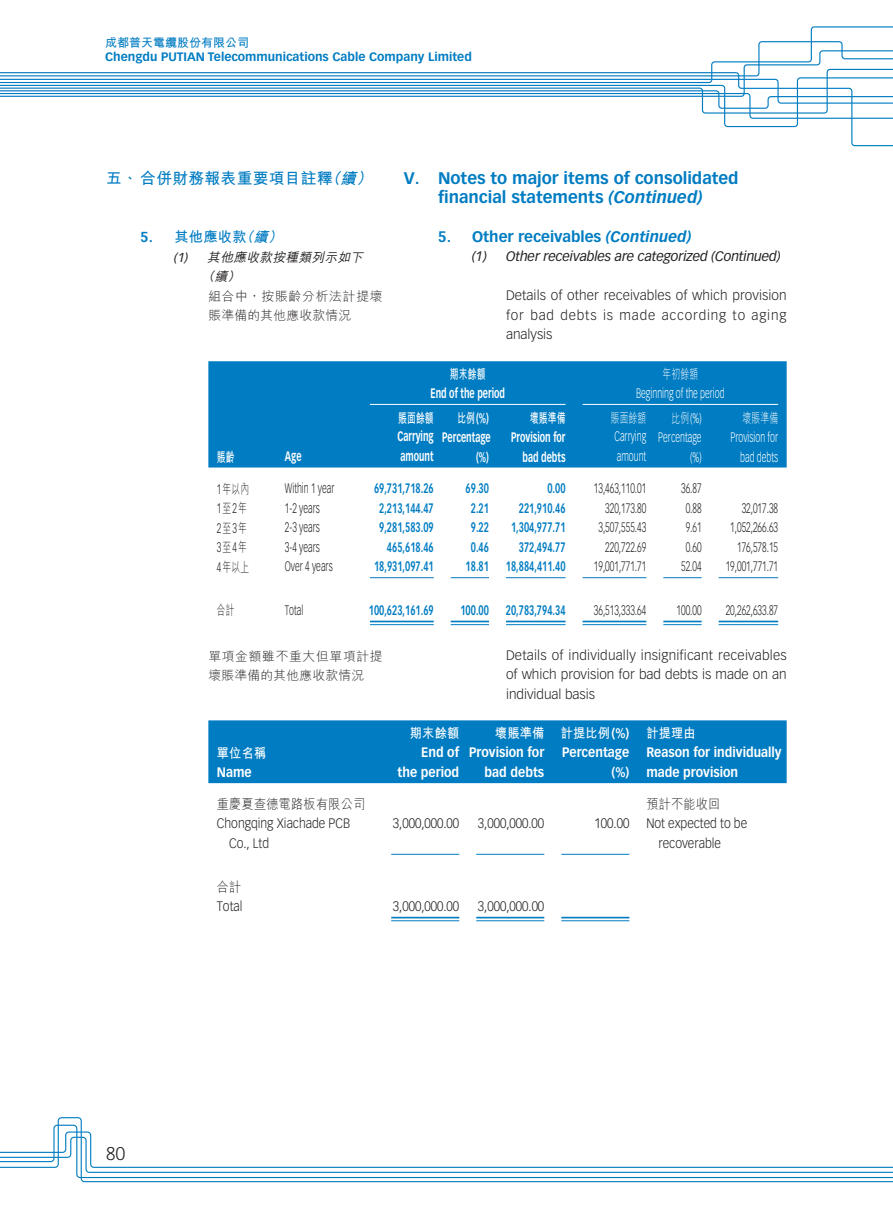
<style>
.page{position:relative;width:893px;height:1212px;background:#fff}
.page>*{position:absolute;margin:0;border:0;box-sizing:border-box;transform-origin:0 0}
.t1{font:300 18px "Vectora LT Std";color:#231f20}
.t2{font:700 16.5px/19.5px "Vectora LT Std";color:#007cc2;text-align:center}
.t3{font:700 15.75px "M Hei HK";letter-spacing:.02em;color:#007cc2}
.t4{font:700 15px "Vectora LT Std";color:#007cc2}
.t5{font:700 14.25px "M Hei HK";letter-spacing:.02em;color:#007cc2}
.t6{font:300 13.5px "Vectora LT Std";color:#231f20;scale:.65 1}
.t7{font:300 13.5px/19.5px "Vectora LT Std";color:#231f20;text-align:justify}
.t8{font:700 13.5px "Vectora LT Std";color:#007cc2;scale:.65 1}
.t9{font:300 13.5px/19.5px "Vectora LT Std";color:#231f20;scale:.9 1}
.t10{font:700 13.5px/19.5px "Vectora LT Std";color:#fff;text-align:right;scale:.9 1}
.t11{font:300 13.5px/19.5px "Vectora LT Std";color:#fff;text-align:right;scale:.65 1}
.t12{font:700 13.5px/19.5px "Vectora LT Std";color:#fff;text-align:right;scale:.65 1}
.t13{font:italic 13.5px "Vectora LT Std";letter-spacing:-.01em;color:#231f20}
.t14{font:700 13.5px "M Hei HK";letter-spacing:.02em;color:#fff;scale:.9 1}
.t15{font:300 13.5px "M Hei HK";letter-spacing:.02em;color:#231f20;scale:.9 1}
.t16{font:700 13.5px "M Hei HK";letter-spacing:.02em;color:#fff;scale:.65 1}
.t17{font:300 13.5px "M Hei HK";letter-spacing:.02em;color:#fff;scale:.65 1}
.t18{font:300 13.5px "M Hei HK";letter-spacing:.02em;color:#231f20;scale:.65 1}
.t19{font:300 12.75px/19.5px "M Hei HK";letter-spacing:.055em;color:#231f20}
.t20{font:italic 500 12.75px/19.5px "M Hei HK";color:#231f20}
.t21{font:700 12px "Vectora LT Std";color:#007cc2}
.t22{font:700 12px "M Hei HK";color:#007cc2}
.s1{font-style:italic}
.s2{font-family:"Vectora LT Std"}
.s3{font-family:"Vectora LT Std";font-weight:400}
.s4{font-family:"M Hei HK"}
</style>
<div class="page">
<svg style="left:0;top:41px;width:893px;height:78px"></svg>
<svg style="left:0;top:1117px;width:893px;height:65px"></svg>
<div style="left:208px;top:361px;width:579px;height:106px;background:#007cc2"></div>
<hr style="left:370px;top:404px;width:196px;height:1px;background:#fff">
<hr style="left:583px;top:404px;width:195px;height:1px;background:#fff">
<hr style="left:370px;top:577px;width:64px;height:1px;background:#007cc2">
<hr style="left:451px;top:577px;width:38px;height:1px;background:#007cc2">
<hr style="left:506px;top:577px;width:60px;height:1px;background:#007cc2">
<hr style="left:583px;top:577px;width:63px;height:1px;background:#007cc2">
<hr style="left:663px;top:577px;width:39px;height:1px;background:#007cc2">
<hr style="left:719px;top:577px;width:59px;height:1px;background:#007cc2">
<hr style="left:370px;top:621px;width:64px;height:1px;background:#007cc2">
<hr style="left:370px;top:624px;width:64px;height:1px;background:#007cc2">
<hr style="left:451px;top:621px;width:38px;height:1px;background:#007cc2">
<hr style="left:451px;top:624px;width:38px;height:1px;background:#007cc2">
<hr style="left:506px;top:621px;width:60px;height:1px;background:#007cc2">
<hr style="left:506px;top:624px;width:60px;height:1px;background:#007cc2">
<hr style="left:583px;top:621px;width:63px;height:1px;background:#007cc2">
<hr style="left:583px;top:624px;width:63px;height:1px;background:#007cc2">
<hr style="left:663px;top:621px;width:39px;height:1px;background:#007cc2">
<hr style="left:663px;top:624px;width:39px;height:1px;background:#007cc2">
<hr style="left:719px;top:621px;width:59px;height:1px;background:#007cc2">
<hr style="left:719px;top:624px;width:59px;height:1px;background:#007cc2">
<div style="left:208px;top:720px;width:579px;height:63px;background:#007cc2"></div>
<hr style="left:391px;top:854px;width:68px;height:1px;background:#007cc2">
<hr style="left:476px;top:854px;width:68px;height:1px;background:#007cc2">
<hr style="left:561px;top:854px;width:68px;height:1px;background:#007cc2">
<hr style="left:391px;top:917px;width:68px;height:1px;background:#007cc2">
<hr style="left:391px;top:920px;width:68px;height:1px;background:#007cc2">
<hr style="left:476px;top:917px;width:68px;height:1px;background:#007cc2">
<hr style="left:476px;top:920px;width:68px;height:1px;background:#007cc2">
<hr style="left:561px;top:917px;width:68px;height:1px;background:#007cc2">
<hr style="left:561px;top:920px;width:68px;height:1px;background:#007cc2">
<p class="t22" style="left:105px;top:34px;width:145px">成都普天電纜股份有限公司</p>
<p class="t21" style="left:105px;top:50px;width:368px">Chengdu PUTIAN Telecommunications Cable Company Limited</p>
<p class="t3" style="left:106px;top:167px;width:272px">五、合併財務報表重要項目註釋<span class="s1">（續）</span></p>
<p class="t5" style="left:140px;top:227px;width:147px"><span class="s2">5.</span> 其他應收款<span class="s1">（續）</span></p>
<p class="t20" style="left:202px;top:246px;width:166px;text-indent:-29px"><span class="s3">(1)</span> 其他應收款按種類列示如下（續）</p>
<p class="t19" style="left:208px;top:286px;width:176px">組合中，按賬齡分析法計提壞賬準備的其他應收款情況</p>
<p class="t16" style="left:217px;top:447px;width:29px">賬齡</p>
<p class="t12" style="left:285px;top:446px;width:27px">Age</p>
<p class="t2" style="left:404px;top:168px;width:336px">V. Notes to major items of consolidated financial statements <span class="s1">(Continued)</span></p>
<p class="t4" style="left:438px;top:227px;width:255px">5. Other receivables <span class="s1">(Continued)</span></p>
<p class="t13" style="left:472px;top:249px;width:310px">(1) Other receivables are categorized (Continued)</p>
<p class="t7" style="left:506px;top:286px;width:282px">Details of other receivables of which provision for bad debts is made according to aging analysis</p>
<p class="t16" style="left:450px;top:364px;width:56px">期末餘額</p>
<p class="t17" style="left:663px;top:367px;width:56px">年初餘額</p>
<p class="t12" style="left:430px;top:383px;width:116px">End of the period</p>
<p class="t11" style="left:636px;top:384px;width:138px">Beginning of the period</p>
<p class="t16" style="left:398px;top:408px;width:56px">賬面餘額</p>
<p class="t12" style="left:457px;top:408px;width:50px"><span class="s4">比例</span>(%)</p>
<p class="t16" style="left:530px;top:408px;width:56px">壞賬準備</p>
<p class="t17" style="left:611px;top:411px;width:56px">賬面餘額</p>
<p class="t11" style="left:671px;top:408px;width:48px"><span class="s4">比例</span>(%)</p>
<p class="t17" style="left:742px;top:411px;width:56px">壞賬準備</p>
<p class="t12" style="left:397px;top:427px;width:57px;text-align:left">Carrying amount</p>
<p class="t12" style="left:442px;top:427px;width:76px">Percentage (%)</p>
<p class="t12" style="left:511px;top:427px;width:85px">Provision for bad debts</p>
<p class="t11" style="left:614px;top:427px;width:51px;text-align:left">Carrying amount</p>
<p class="t11" style="left:658px;top:428px;width:68px">Percentage (%)</p>
<p class="t11" style="left:730px;top:428px;width:75px">Provision for bad debts</p>
<p class="t18" style="left:217px;top:482px;width:51px"><span class="s2">1</span>年以內</p>
<p class="t6" style="left:285px;top:481px;width:78px">Within 1 year</p>
<p class="t8" style="left:374px;top:480px;width:93px">69,731,718.26</p>
<p class="t8" style="left:466px;top:480px;width:37px">69.30</p>
<p class="t8" style="left:547px;top:480px;width:29px">0.00</p>
<p class="t6" style="left:594px;top:481px;width:82px">13,463,110.01</p>
<p class="t6" style="left:681px;top:481px;width:33px">36.87</p>
<p class="t6" style="left:217px;top:501px;width:48px">1<span class="s4">至</span>2<span class="s4">年</span></p>
<p class="t6" style="left:285px;top:500px;width:55px">1-2 years</p>
<p class="t8" style="left:379px;top:500px;width:85px">2,213,144.47</p>
<p class="t8" style="left:471px;top:500px;width:29px">2.21</p>
<p class="t8" style="left:519px;top:500px;width:73px">221,910.46</p>
<p class="t6" style="left:605px;top:500px;width:65px">320,173.80</p>
<p class="t6" style="left:686px;top:500px;width:26px">0.88</p>
<p class="t6" style="left:742px;top:500px;width:58px">32,017.38</p>
<p class="t6" style="left:217px;top:520px;width:48px">2<span class="s4">至</span>3<span class="s4">年</span></p>
<p class="t6" style="left:285px;top:520px;width:55px">2-3 years</p>
<p class="t8" style="left:379px;top:519px;width:85px">9,281,583.09</p>
<p class="t8" style="left:471px;top:519px;width:29px">9.22</p>
<p class="t8" style="left:511px;top:519px;width:85px">1,304,977.71</p>
<p class="t6" style="left:598px;top:520px;width:75px">3,507,555.43</p>
<p class="t6" style="left:686px;top:520px;width:26px">9.61</p>
<p class="t6" style="left:730px;top:520px;width:75px">1,052,266.63</p>
<p class="t6" style="left:217px;top:540px;width:48px">3<span class="s4">至</span>4<span class="s4">年</span></p>
<p class="t6" style="left:285px;top:539px;width:55px">3-4 years</p>
<p class="t8" style="left:387px;top:539px;width:73px">465,618.46</p>
<p class="t8" style="left:471px;top:539px;width:29px">0.46</p>
<p class="t8" style="left:519px;top:539px;width:73px">372,494.77</p>
<p class="t6" style="left:605px;top:539px;width:65px">220,722.69</p>
<p class="t6" style="left:686px;top:539px;width:26px">0.60</p>
<p class="t6" style="left:737px;top:539px;width:65px">176,578.15</p>
<p class="t18" style="left:217px;top:560px;width:51px"><span class="s2">4</span>年以上</p>
<p class="t6" style="left:285px;top:559px;width:75px">Over 4 years</p>
<p class="t8" style="left:374px;top:558px;width:93px">18,931,097.41</p>
<p class="t8" style="left:466px;top:558px;width:155px">18.81 18,884,411.40</p>
<p class="t6" style="left:594px;top:559px;width:82px">19,001,771.71</p>
<p class="t6" style="left:681px;top:559px;width:33px">52.04</p>
<p class="t6" style="left:726px;top:559px;width:82px">19,001,771.71</p>
<p class="t18" style="left:217px;top:603px;width:29px">合計</p>
<p class="t6" style="left:285px;top:602px;width:30px">Total</p>
<p class="t8" style="left:369px;top:602px;width:101px">100,623,161.69</p>
<p class="t8" style="left:460px;top:602px;width:163px">100.00 20,783,794.34</p>
<p class="t6" style="left:594px;top:602px;width:82px">36,513,333.64</p>
<p class="t6" style="left:676px;top:602px;width:40px">100.00</p>
<p class="t6" style="left:726px;top:602px;width:82px">20,262,633.87</p>
<p class="t7" style="left:506px;top:645px;width:282px">Details of individually insignificant receivables of which provision for bad debts is made on an individual basis</p>
<p class="t14" style="left:410px;top:723px;width:56px">期末餘額</p>
<p class="t14" style="left:495px;top:723px;width:151px">壞賬準備 計提比例<span class="s2">(%)</span></p>
<p class="t14" style="left:646px;top:723px;width:56px">計提理由</p>
<p class="t14" style="left:217px;top:743px;width:56px">單位名稱</p>
<p class="t10" style="left:217px;top:763px;width:40px">Name</p>
<p class="t19" style="left:208px;top:646px;width:176px">單項金額雖不重大但單項計提壞賬準備的其他應收款情況</p>
<p class="t10" style="left:398px;top:742px;width:70px">End of<br>the period</p>
<p class="t10" style="left:469px;top:742px;width:85px">Provision for bad debts</p>
<p class="t10" style="left:562px;top:742px;width:76px">Percentage (%)</p>
<p class="t10" style="left:646px;top:742px;width:152px;text-align:left">Reason for individually made provision</p>
<p class="t15" style="left:217px;top:797px;width:166px">重慶夏查德電路板有限公司</p>
<p class="t15" style="left:646px;top:797px;width:84px">預計不能收回</p>
<p class="t9" style="left:229px;top:814px;width:136px;text-indent:-12px">Chongqing Xiachade PCB<br>Co., Ltd</p>
<p class="t9" style="left:393px;top:814px;width:75px">3,000,000.00</p>
<p class="t9" style="left:478px;top:814px;width:75px">3,000,000.00</p>
<p class="t9" style="left:595px;top:814px;width:40px">100.00</p>
<p class="t9" style="left:658px;top:814px;width:100px;text-indent:-12px">Not expected to be recoverable</p>
<p class="t15" style="left:217px;top:880px;width:29px">合計</p>
<p class="t9" style="left:217px;top:896px;width:30px">Total</p>
<p class="t9" style="left:393px;top:896px;width:75px">3,000,000.00</p>
<p class="t9" style="left:478px;top:896px;width:75px">3,000,000.00</p>
<h1 class="t1" style="left:106px;top:1143px;width:20px">80</h1>
</div>
